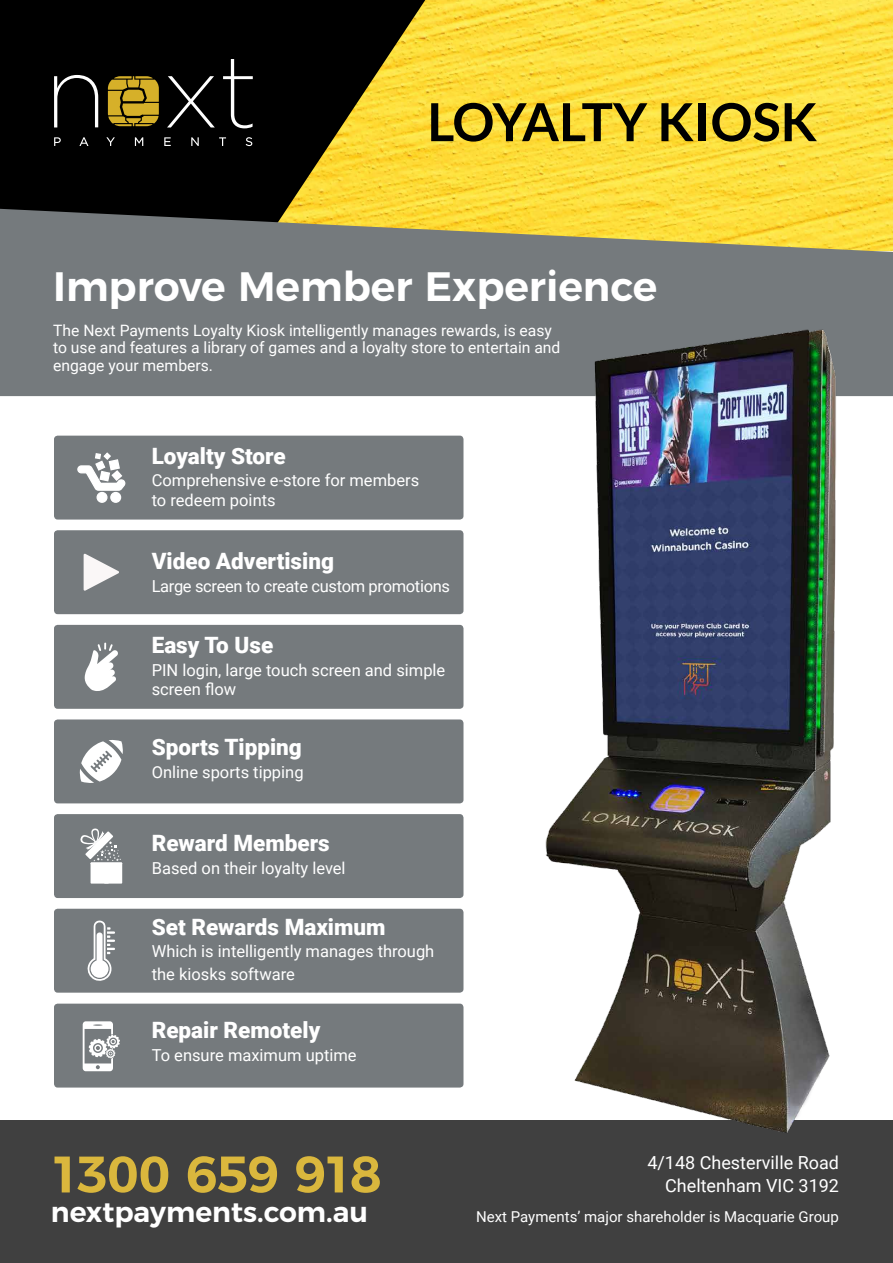
<style>
.page{position:relative;width:893px;height:1263px;background:#fff}
.page>*{position:absolute;margin:0;border:0;box-sizing:border-box;transform-origin:0 0}
.t1{font:700 52.5px "Lato";color:#000}
.t2{font:600 51.3px "Montserrat";letter-spacing:-.025em;color:#dab73d}
.t3{font:600 41.1px "Montserrat";color:#fff}
.t4{font:600 28.2px "Montserrat";color:#fff}
.t5{font:900 22.5px "Roboto";color:#fff}
.t6{font:18px/22.5px "Roboto";color:#fff;text-align:right}
.t7{font:16.5px/19.5px "Roboto";color:#fff}
.t8{font:16.5px "Roboto";letter-spacing:-.02em;color:#fff}
.t9{font:15.75px/17.7px "Roboto";color:#fff}
.t10{font:15px "Roboto";color:#fff}
</style>
<div class="page">
<div style="left:54px;top:1004px;width:409px;height:83px;background:#757a7d;border-radius:4px"></div>
<div style="left:0;top:0;width:259px;height:209px;background:#000"></div>
<img style="left:259px;top:0;width:634px;height:209px">
<svg style="left:54px;top:137px;width:7px;height:9px"></svg>
<svg style="left:79px;top:137px;width:9px;height:9px"></svg>
<svg style="left:106px;top:137px;width:9px;height:9px"></svg>
<svg style="left:135px;top:137px;width:8px;height:9px"></svg>
<svg style="left:164px;top:137px;width:7px;height:9px"></svg>
<svg style="left:191px;top:137px;width:8px;height:9px"></svg>
<svg style="left:219px;top:137px;width:7px;height:9px"></svg>
<svg style="left:246px;top:137px;width:6px;height:9px"></svg>
<svg style="left:108px;top:76px;width:51px;height:50px;background:#a4871f"></svg>
<svg style="left:54px;top:75px;width:44px;height:52px;background:#303030"></svg>
<svg style="left:167px;top:76px;width:48px;height:51px;background:#282828"></svg>
<svg style="left:223px;top:59px;width:30px;height:69px;background:#2b2b2b"></svg>
<svg style="left:0;top:209px;width:893px;height:187px;background:#858572"></svg>
<div style="left:54px;top:436px;width:409px;height:84px;background:#757a7d;border-radius:4px"></div>
<div style="left:54px;top:530px;width:409px;height:84px;background:#757a7d;border-radius:4px"></div>
<div style="left:54px;top:625px;width:409px;height:84px;background:#757a7d;border-radius:4px"></div>
<div style="left:54px;top:719px;width:409px;height:84px;background:#757a7d;border-radius:4px"></div>
<div style="left:54px;top:909px;width:409px;height:84px;background:#757a7d;border-radius:4px"></div>
<div style="left:54px;top:814px;width:409px;height:84px;background:#757a7d;border-radius:4px"></div>
<svg style="left:80px;top:828px;width:42px;height:55px"></svg>
<svg style="left:84px;top:643px;width:34px;height:48px"></svg>
<svg style="left:84px;top:553px;width:35px;height:38px"></svg>
<div style="left:97px;top:492px;width:10px;height:10px;background:#fff;border-radius:50%"></div>
<div style="left:97px;top:492px;width:11px;height:11px;border:1px solid #fff;border-radius:50%"></div>
<div style="left:111px;top:492px;width:10px;height:10px;background:#fff;border-radius:50%"></div>
<div style="left:110px;top:492px;width:11px;height:11px;border:1px solid #fff;border-radius:50%"></div>
<svg style="left:77px;top:452px;width:49px;height:39px"></svg>
<svg style="left:80px;top:740px;width:43px;height:43px"></svg>
<svg style="left:83px;top:1021px;width:37px;height:50px"></svg>
<svg style="left:87px;top:920px;width:28px;height:61px"></svg>
<div style="left:0;top:1120px;width:893px;height:143px;background:#404040"></div>
<img style="left:496px;top:302px;width:397px;height:831px">
<h1 class="t1" style="left:427px;top:92px;width:391px">LOYALTY KIOSK</h1>
<h3 class="t3" style="left:53px;top:253px;width:606px">Improve Member Experience</h3>
<p class="t9" style="left:53px;top:321px;width:509px">The Next Payments Loyalty Kiosk intelligently manages rewards, is easy to use and features a library of games and a loyalty store to entertain and engage your members.</p>
<h3 class="t5" style="left:152px;top:440px;width:135px">Loyalty Store</h3>
<p class="t7" style="left:152px;top:470px;width:269px">Comprehensive e-store for members to redeem points</p>
<h3 class="t5" style="left:152px;top:546px;width:184px">Video Advertising</h3>
<p class="t8" style="left:152px;top:574px;width:300px">Large screen to create custom promotions</p>
<h3 class="t5" style="left:152px;top:629px;width:123px">Easy To Use</h3>
<p class="t7" style="left:152px;top:659px;width:295px">PIN login, large touch screen and simple screen flow</p>
<h3 class="t5" style="left:152px;top:731px;width:152px">Sports Tipping</h3>
<p class="t7" style="left:152px;top:761px;width:153px">Online sports tipping</p>
<h3 class="t5" style="left:152px;top:828px;width:180px">Reward Members</h3>
<p class="t7" style="left:152px;top:858px;width:195px">Based on their loyalty level</p>
<h3 class="t5" style="left:152px;top:911px;width:235px">Set Rewards Maximum</h3>
<p class="t7" style="left:152px;top:939px;width:284px;line-height:22.5px">Which is intelligently manages through the kiosks software</p>
<h3 class="t5" style="left:152px;top:1014px;width:170px">Repair Remotely</h3>
<p class="t7" style="left:152px;top:1044px;width:206px">To ensure maximum uptime</p>
<h2 class="t2" style="left:50px;top:1132px;width:333px">1300 659 918</h2>
<h3 class="t4" style="left:51px;top:1189px;width:319px">nextpayments.com.au</h3>
<p class="t6" style="left:647px;top:1151px;width:193px">4/148 Chesterville Road<br>Cheltenham VIC 3192</p>
<p class="t10" style="left:476px;top:1206px;width:364px">Next Payments’ major shareholder is Macquarie Group</p>
</div>
